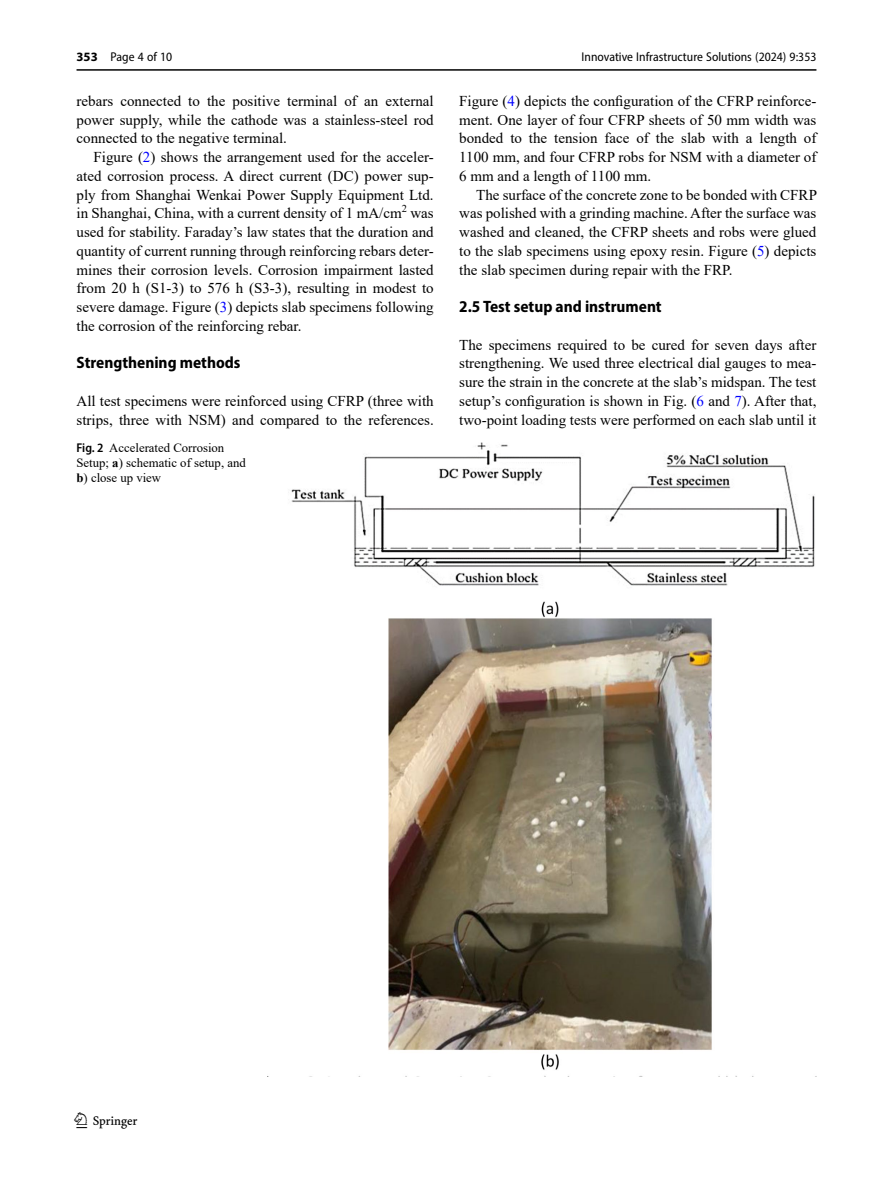
<style>
.page{position:relative;width:893px;height:1187px;background:#fff}
.page>*{position:absolute;margin:0;border:0;box-sizing:border-box;transform-origin:0 0}
.t1{font:22.5px "Springnew";color:#000}
.Head_2{font:700 semi-condensed 16.5px "Myriad Pro";color:#000}
.Body_Text_Indent{font:15px/18.8px "Times New Roman";color:#000;text-align:justify}
.Body_Text{font:15px/18.8px "Times New Roman";color:#000;text-align:justify}
.Figure_Caption_Side{font:12.75px/15px "Times New Roman";color:#000}
.t2{font:semi-condensed 12.75px "Myriad Pro";color:#000}
.s1{font-weight:700;font-stretch:normal}
.s2{color:#00f}
.s3{font-family:"Myriad Pro";font-weight:600;font-stretch:semi-condensed}
.s4{font-weight:700}
</style>
<div class="page">
<hr style="left:77px;top:69px;width:739px;height:2px;background:#000">
<img style="left:291px;top:442px;width:524px;height:634px">
<p class="t2" style="left:77px;top:49px;width:97px"><span class="s1">353</span> Page 4 of 10</p>
<p class="Body_Text" style="left:77px;top:91px;width:359px">rebars connected to the positive terminal of an external power supply, while the cathode was a stainless-steel rod connected to the negative terminal.</p>
<p class="Body_Text_Indent" style="left:77px;top:147px;width:359px;text-indent:17px">Figure (<span class="s2">2</span>) shows the arrangement used for the acceler&shy;ated corrosion process. A direct current (DC) power sup&shy;ply from Shanghai Wenkai Power Supply Equipment Ltd. in Shanghai, China, with a current density of 1 mA/cm<sup>2</sup> was used for stability. Faraday’s law states that the duration and quantity of current running through reinforcing rebars deter&shy;mines their corrosion levels. Corrosion impairment lasted from 20 h (S1-3) to 576 h (S3-3), resulting in modest to severe damage. Figure (<span class="s2">3</span>) depicts slab specimens following the corrosion of the reinforcing rebar.</p>
<p class="Head_2" style="left:77px;top:352px;width:165px">Strengthening methods</p>
<p class="Body_Text" style="left:77px;top:391px;width:359px">All test specimens were reinforced using CFRP (three with strips, three with NSM) and compared to the references.</p>
<p class="Figure_Caption_Side" style="left:77px;top:439px;width:171px"><span class="s3">Fig. 2</span> Accelerated Corrosion<br>Setup; <span class="s4">a</span>) schematic of setup, and <span class="s4">b</span>) close up view</p>
<p class="t2" style="left:581px;top:49px;width:236px">Innovative Infrastructure Solutions (2024) 9:353</p>
<p class="Body_Text" style="left:459px;top:91px;width:359px">Figure (<span class="s2">4</span>) depicts the configuration of the CFRP reinforce&shy;ment. One layer of four CFRP sheets of 50 mm width was bonded to the tension face of the slab with a length of 1100 mm, and four CFRP robs for NSM with a diameter of 6 mm and a length of 1100 mm.</p>
<p class="Body_Text_Indent" style="left:459px;top:185px;width:359px;text-indent:17px">The surface of the concrete zone to be bonded with CFRP was polished with a grinding machine. After the surface was washed and cleaned, the CFRP sheets and robs were glued to the slab specimens using epoxy resin. Figure (<span class="s2">5</span>) depicts the slab specimen during repair with the FRP.</p>
<p class="Head_2" style="left:459px;top:296px;width:204px">2.5 Test setup and instrument</p>
<p class="Body_Text" style="left:459px;top:335px;width:359px">The specimens required to be cured for seven days after strengthening. We used three electrical dial gauges to mea&shy;sure the strain in the concrete at the slab’s midspan. The test setup’s configuration is shown in Fig. (<span class="s2">6</span> and <span class="s2">7</span>). After that, two-point loading tests were performed on each slab until it</p>
<h1 class="t1" style="left:77px;top:1107px;width:63px">1 3</h1>
</div>
